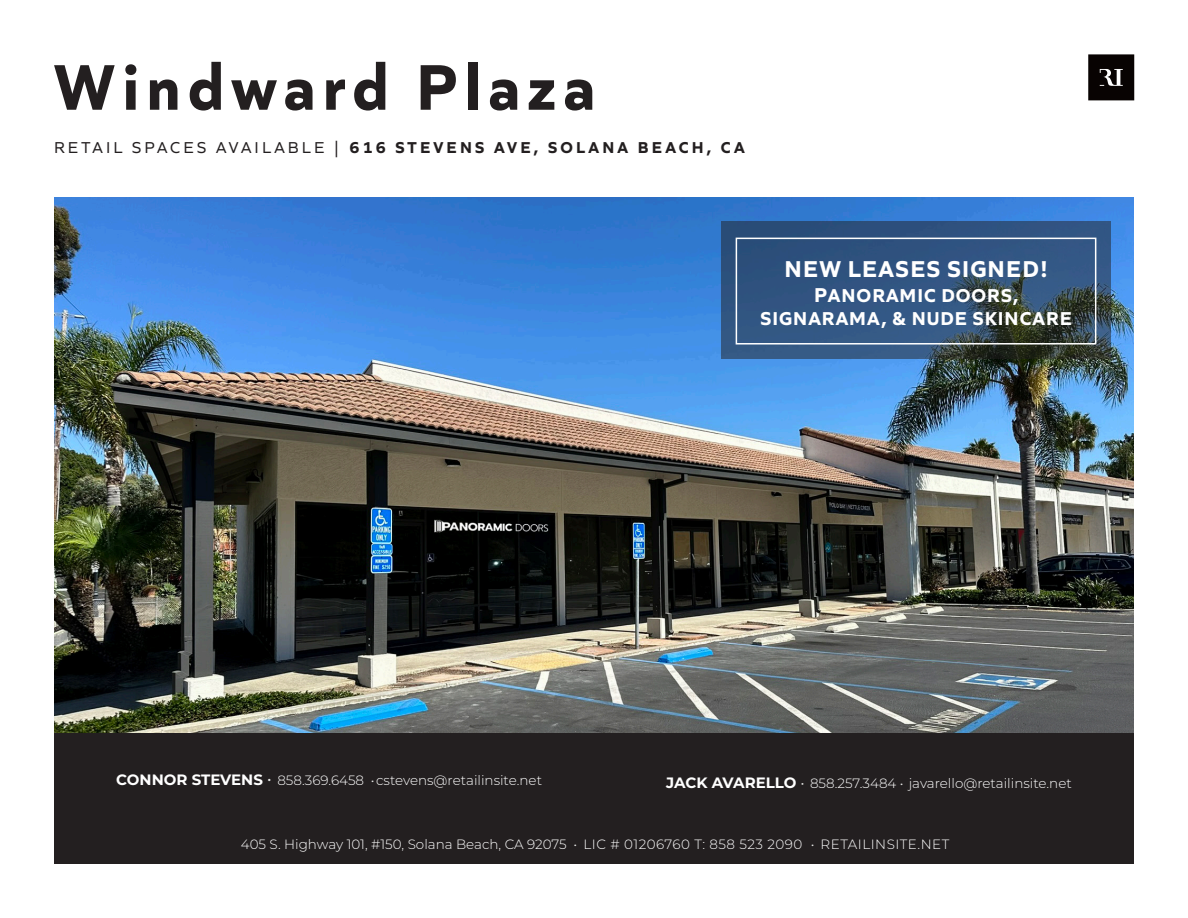
<style>
.page{position:relative;width:1188px;height:918px;background:#fff}
.page>*{position:absolute;margin:0;border:0;box-sizing:border-box;transform-origin:0 0}
.t1{font:700 67.5px "Quiet Sans";letter-spacing:.1em;color:#231f20}
.t2{font:700 24px "Quiet Sans";letter-spacing:.05em;color:#fff}
.t3{font:700 19.5px/23.4px "Quiet Sans";letter-spacing:.05em;color:#fff;text-align:center}
.t4{font:700 16.5px "Quiet Sans";letter-spacing:.19em;color:#231f20}
.Standard_Small_Copy{font:300 13.5px "Montserrat";color:#fff}
.s1{font-weight:400}
.s2{font-size:21px}
.s3{font-weight:700;font-size:15px}
.s4{font-size:18.45px;color:#e8e9e7}
.s5{color:#e8e9e7}
.s6{font-size:15px;color:#e8e9e7}
</style>
<div class="page">
<div style="left:54px;top:731px;width:1080px;height:133px;background:#231f20"></div>
<svg style="left:1088px;top:54px;width:46px;height:46px;background:#1c1817"></svg>
<img style="left:54px;top:198px;width:1080px;height:535px">
<svg style="left:721px;top:221px;width:390px;height:138px;background:#315073"></svg>
<div style="left:736px;top:238px;width:360px;height:107px;border:2px solid #fff"></div>
<p class="t1" style="left:54px;top:34px;width:543px">Windward Plaza</p>
<p class="t4" style="left:54px;top:135px;width:692px"><span class="s1">RETAIL SPACES AVAILABLE |</span> 616 STEVENS AVE, SOLANA BEACH, CA</p>
<p class="t2" style="left:785px;top:250px;width:265px">NEW LEASES SIGNED!</p>
<p class="t3" style="left:761px;top:282px;width:313px"><span class="s2">P</span>ANORAMIC DOORS,<br>SIGNARAMA, &amp; NUDE SKINCARE</p>
<p class="Standard_Small_Copy" style="left:116px;top:771px;width:427px"><span class="s3">CONNOR STEVENS</span> <span class="s4">•</span> 858.369.6458 <span class="s5">•</span>cstevens@retailinsite.net</p>
<p class="Standard_Small_Copy" style="left:666px;top:774px;width:407px"><span class="s3">JACK AVARELLO</span> <span class="s6">•</span> 858.257.3484 <span class="s5">•</span> javarello@retailinsite.net</p>
<p class="Standard_Small_Copy" style="left:241px;top:835px;width:710px">405 S. Highway 101, #150, Solana Beach, CA 92075 <span class="s5">•</span> LIC # 01206760 T: 858 523 2090 <span class="s5">•</span> RETAILINSITE.NET</p>
</div>
